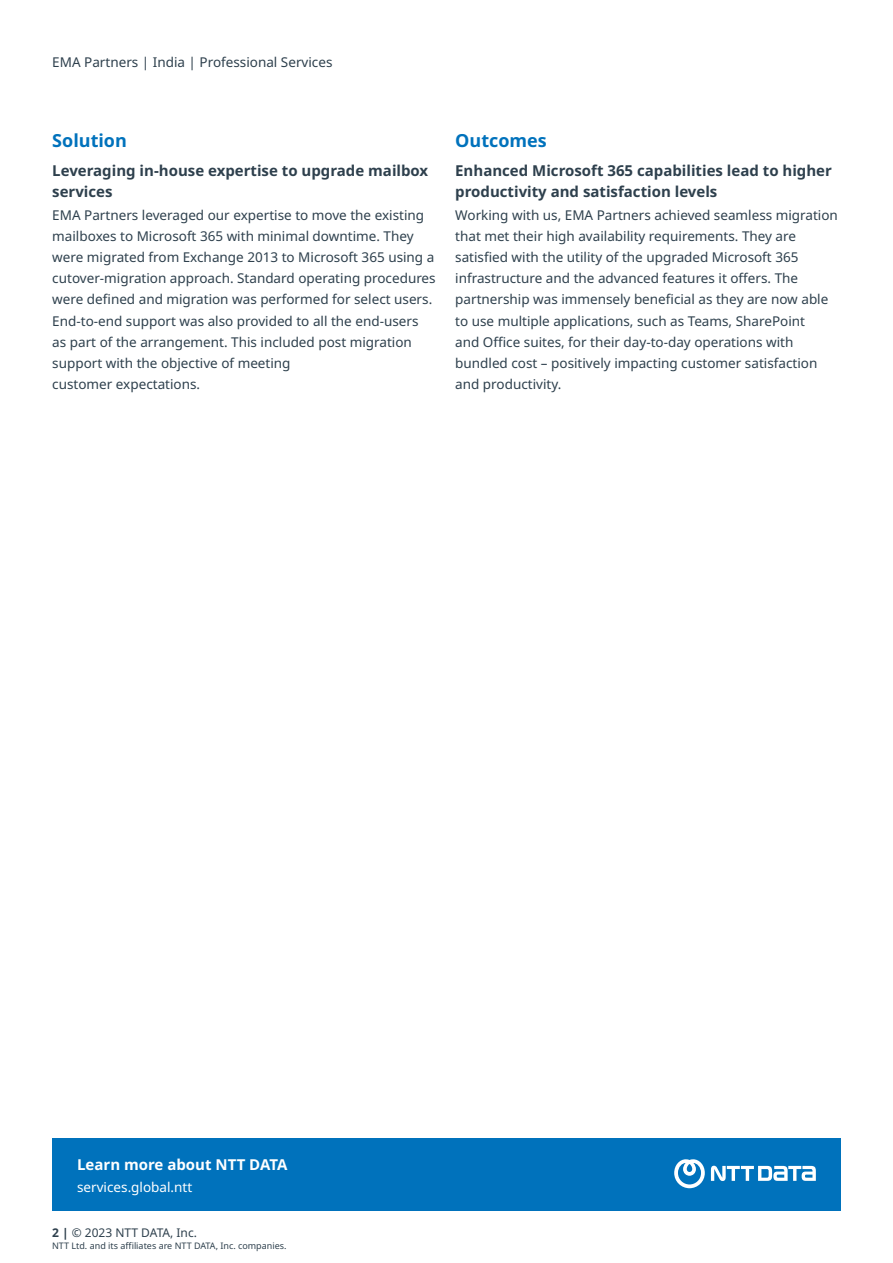
<style>
.page{position:relative;width:893px;height:1263px;background:#fff}
.page>*{position:absolute;margin:0;border:0;box-sizing:border-box;transform-origin:0 0}
.t1{font:700 18px "Noto Sans";color:#0072bc}
.t2{font:700 15px/21px "Noto Sans";color:#2e404d}
.t3{font:700 15px "Noto Sans";color:#fff}
.t4{font:13.5px/21px "Noto Sans";color:#2e404d}
.t5{font:13.5px "Noto Sans";color:#fff}
.t6{font:12px "Noto Sans";color:#2e404d}
.t7{font:9px "Noto Sans";color:#2e404d}
.s1{font-weight:700}
</style>
<div class="page">
<div style="left:52px;top:1138px;width:789px;height:73px;background:#0072bc"></div>
<svg style="left:674px;top:1159px;width:31px;height:29px"></svg>
<svg style="left:711px;top:1166px;width:105px;height:15px"></svg>
<p class="t4" style="left:52px;top:52px;width:282px">EMA Partners | India | Professional Services</p>
<h1 class="t1" style="left:52px;top:130px;width:76px">Solution</h1>
<p class="t2" style="left:52px;top:161px;width:377px">Leveraging in-house expertise to upgrade mailbox services</p>
<p class="t4" style="left:52px;top:205px;width:385px">EMA Partners leveraged our expertise to move the existing mailboxes to Microsoft 365 with minimal downtime. They were migrated from Exchange 2013 to Microsoft 365 using a cutover-migration approach. Standard operating procedures were defined and migration was performed for select users.<br>End-to-end support was also provided to all the end-users as part of the arrangement. This included post migration support with the objective of meeting<br>customer expectations.</p>
<h1 class="t1" style="left:455px;top:130px;width:93px">Outcomes</h1>
<p class="t2" style="left:455px;top:161px;width:378px">Enhanced Microsoft 365 capabilities lead to higher productivity and satisfaction levels</p>
<p class="t4" style="left:455px;top:205px;width:384px">Working with us, EMA Partners achieved seamless migration that met their high availability requirements. They are satisfied with the utility of the upgraded Microsoft 365 infrastructure and the advanced features it offers. The partnership was immensely beneficial as they are now able to use multiple applications, such as Teams, SharePoint<br>and Office suites, for their day-to-day operations with bundled cost – positively impacting customer satisfaction and productivity.</p>
<p class="t3" style="left:77px;top:1156px;width:212px">Learn more about NTT DATA</p>
<p class="t5" style="left:77px;top:1177px;width:117px">services.global.ntt</p>
<p class="t6" style="left:52px;top:1224px;width:146px"><span class="s1">2 |</span> © 2023 NTT DATA, Inc.</p>
<p class="t7" style="left:52px;top:1239px;width:236px">NTT Ltd. and its affiliates are NTT DATA, Inc. companies.</p>
</div>
